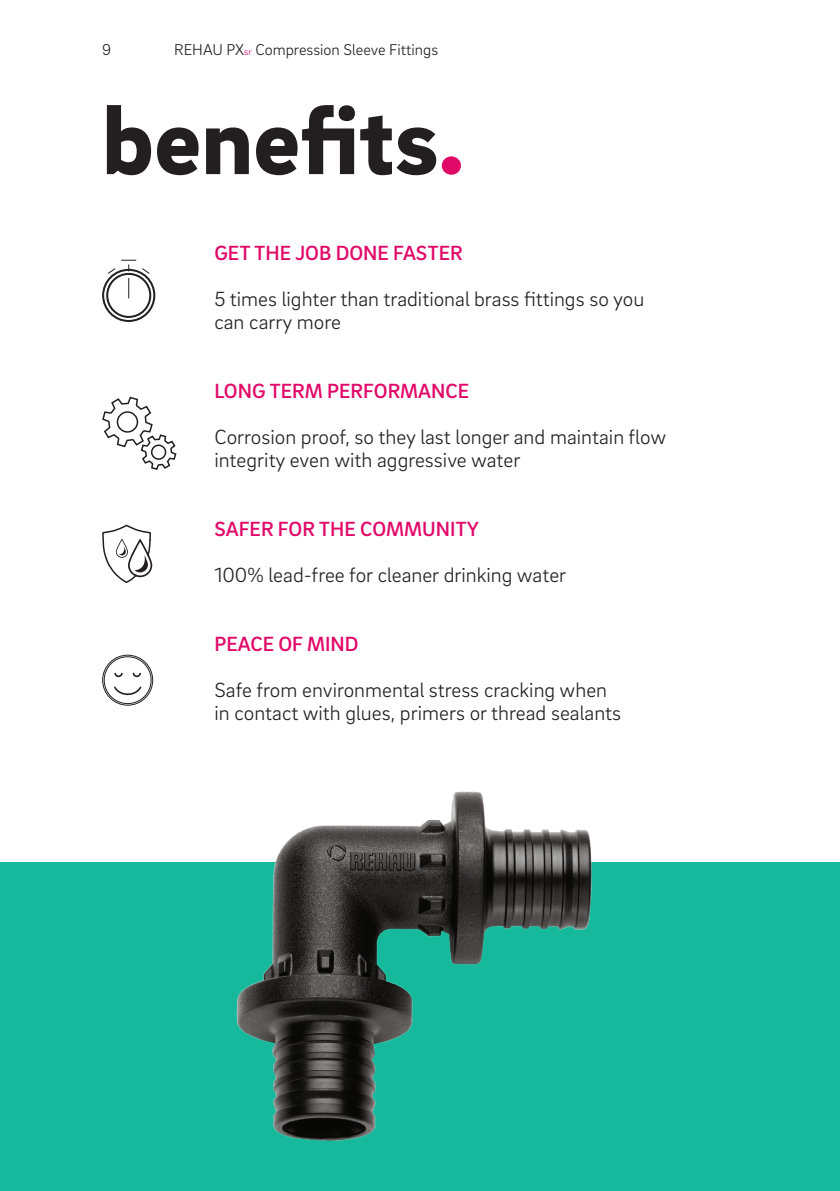
<style>
.page{position:relative;width:840px;height:1191px;background:#fff}
.page>*{position:absolute;margin:0;border:0;box-sizing:border-box;transform-origin:0 0}
.t1{font:900 100px "Brix Sans";color:#231f20}
.t2{font:300 21px/23px "Brix Sans";color:#231f20}
.t3{font:500 21px "Brix Sans";color:#e10968}
.t4{font:300 16px "Brix Sans";color:#231f20}
.s1{font-size:10px;color:#e10968}
.s2{color:#e10968}
</style>
<div class="page">
<div style="left:0;top:862px;width:839px;height:329px;background:#16b99b"></div>
<svg style="left:102px;top:259px;width:54px;height:63px"></svg>
<img style="left:236px;top:791px;width:356px;height:350px">
<svg style="left:102px;top:524px;width:50px;height:59px"></svg>
<svg style="left:102px;top:396px;width:75px;height:74px"></svg>
<svg style="left:102px;top:654px;width:52px;height:52px"></svg>
<p class="t4" style="left:102px;top:39px;width:11px">9</p>
<p class="t4" style="left:174px;top:39px;width:265px">REHAU PX<span class="s1">sr</span> Compression Sleeve Fittings</p>
<h1 class="t1" style="left:102px;top:74px;width:363px">benefits<span class="s2">.</span></h1>
<p class="t3" style="left:214px;top:239px;width:250px">GET THE JOB DONE FASTER</p>
<p class="t2" style="left:214px;top:286px;width:431px">5 times lighter than traditional brass fittings so you can carry more</p>
<p class="t3" style="left:214px;top:377px;width:256px">LONG TERM PERFORMANCE</p>
<p class="t2" style="left:214px;top:424px;width:453px">Corrosion proof, so they last longer and maintain flow integrity even with aggressive water</p>
<p class="t3" style="left:214px;top:515px;width:266px">SAFER FOR THE COMMUNITY</p>
<p class="t2" style="left:214px;top:562px;width:353px">100% lead-free for cleaner drinking water</p>
<p class="t3" style="left:214px;top:630px;width:146px">PEACE OF MIND</p>
<p class="t2" style="left:214px;top:677px;width:408px">Safe from environmental stress cracking when in contact with glues, primers or thread sealants</p>
</div>
